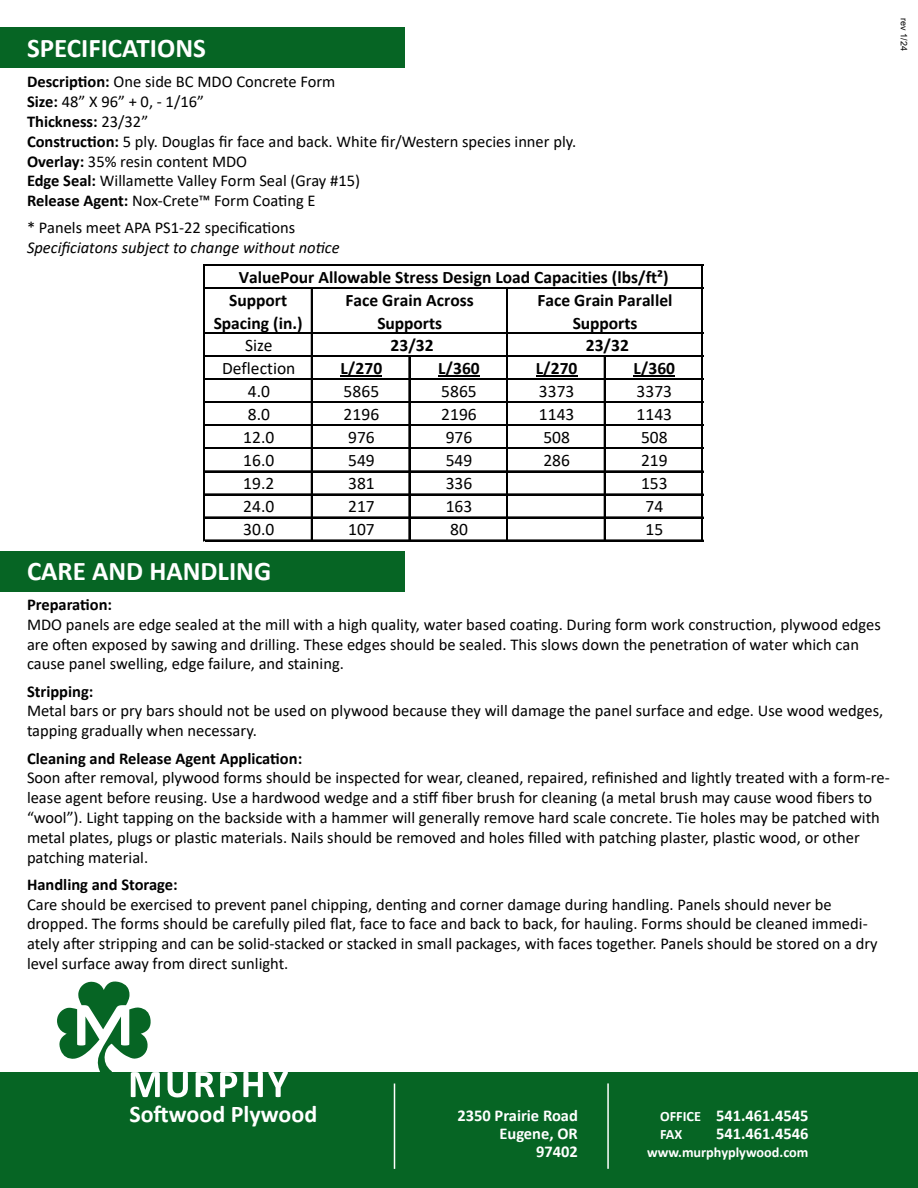
<style>
.page{position:relative;width:918px;height:1188px;background:#fff}
.page>*{position:absolute;margin:0;border:0;box-sizing:border-box;transform-origin:0 0}
.t1{font:700 27px "Calibri";color:#fff}
.t2{font:700 24px "Calibri";color:#fff}
.t3{font:700 17.55px/23.1px "Calibri";color:#000;text-align:center}
.t4{font:17.55px/23.1px "Calibri";letter-spacing:.005em;color:#000;text-align:center}
.t5{font:16.5px/19.8px "Calibri";color:#000}
.t6{font:700 16.5px "Calibri";color:#000}
.t7{font:700 16.5px/18px "Calibri";color:#fff;text-align:right}
.t8{font:italic 16.5px "Calibri";color:#000}
.t9{font:700 14.25px "Calibri";color:#fff}
.t10{font:9px "Arial";color:#000}
.s1{font-weight:700}
.s2{font-size:14.25px}
</style>
<div class="page">
<div style="left:0;top:1072px;width:918px;height:116px;background:#066524"></div>
<svg style="left:168px;top:1072px;width:20px;height:25px"></svg>
<svg style="left:196px;top:1072px;width:18px;height:25px"></svg>
<svg style="left:220px;top:1072px;width:17px;height:25px"></svg>
<svg style="left:243px;top:1072px;width:45px;height:25px"></svg>
<svg style="left:57px;top:982px;width:103px;height:115px"></svg>
<hr style="left:394px;top:1084px;width:1px;height:85px;background:#fff">
<hr style="left:607px;top:1083px;width:2px;height:86px;background:#fff">
<div style="left:0;top:27px;width:405px;height:41px;background:#066524"></div>
<div style="left:0;top:551px;width:405px;height:41px;background:#066524"></div>
<hr style="left:340px;top:376px;width:42px;height:1px;background:#000">
<hr style="left:438px;top:376px;width:42px;height:1px;background:#000">
<hr style="left:536px;top:376px;width:42px;height:1px;background:#000">
<hr style="left:633px;top:376px;width:42px;height:1px;background:#000">
<hr style="left:203px;top:265px;width:1px;height:276px;background:#000">
<hr style="left:204px;top:265px;width:1px;height:276px;background:#000">
<hr style="left:702px;top:266px;width:1px;height:275px;background:#000">
<hr style="left:311px;top:289px;width:2px;height:252px;background:#000">
<hr style="left:506px;top:289px;width:2px;height:252px;background:#000">
<hr style="left:409px;top:357px;width:1px;height:184px;background:#000">
<hr style="left:604px;top:357px;width:2px;height:184px;background:#000">
<hr style="left:205px;top:264px;width:498px;height:1px;background:#000">
<hr style="left:205px;top:265px;width:498px;height:1px;background:#000">
<hr style="left:205px;top:287px;width:498px;height:1px;background:#000">
<hr style="left:205px;top:288px;width:498px;height:1px;background:#000">
<hr style="left:205px;top:332px;width:498px;height:1px;background:#000">
<hr style="left:205px;top:333px;width:498px;height:1px;background:#000">
<hr style="left:205px;top:355px;width:498px;height:1px;background:#000">
<hr style="left:205px;top:356px;width:498px;height:1px;background:#000">
<hr style="left:205px;top:378px;width:498px;height:1px;background:#000">
<hr style="left:205px;top:379px;width:498px;height:1px;background:#000">
<hr style="left:205px;top:402px;width:498px;height:1px;background:#000">
<hr style="left:205px;top:425px;width:498px;height:1px;background:#000">
<hr style="left:205px;top:448px;width:498px;height:1px;background:#000">
<hr style="left:205px;top:471px;width:498px;height:1px;background:#000">
<hr style="left:205px;top:494px;width:498px;height:1px;background:#000">
<hr style="left:205px;top:517px;width:498px;height:1px;background:#000">
<hr style="left:205px;top:540px;width:498px;height:1px;background:#000">
<h1 class="t1" style="left:27px;top:29px;width:180px">SPECIFICATIONS</h1>
<p class="t5" style="left:27px;top:72px;width:551px"><span class="s1">Description:</span> One side BC MDO Concrete Form<br><span class="s1">Size:</span> 48” X 96” + 0, - 1/16”<br><span class="s1">Thickness:</span> 23/32”<br><span class="s1">Construction:</span> 5 ply. Douglas fir face and back. White fir/Western species inner ply.<br><span class="s1">Overlay:</span> 35% resin content MDO<br><span class="s1">Edge Seal:</span> Willamette Valley Form Seal (Gray #15)<br><span class="s1">Release Agent:</span> Nox-Crete™ Form Coating E</p>
<p class="t5" style="left:27px;top:218px;width:270px">* Panels meet APA PS1-22 specifications</p>
<p class="t8" style="left:27px;top:236px;width:314px">Specificiatons subject to change without notice</p>
<p class="t3" style="left:239px;top:265px;width:431px">ValuePour Allowable Stress Design Load Capacities (lbs/ft²)</p>
<p class="t3" style="left:346px;top:288px;width:130px">Face Grain Across</p>
<p class="t3" style="left:377px;top:311px;width:66px">Supports</p>
<p class="t3" style="left:537px;top:288px;width:136px">Face Grain Parallel<br>Supports</p>
<p class="t3" style="left:214px;top:288px;width:90px">Support<br>Spacing (in.)</p>
<p class="t4" style="left:222px;top:333px;width:75px">Size<br>Deflection</p>
<p class="t3" style="left:391px;top:333px;width:45px">23/32</p>
<p class="t3" style="left:586px;top:333px;width:45px">23/32</p>
<p class="t3" style="left:340px;top:356px;width:43px">L/270</p>
<p class="t3" style="left:438px;top:356px;width:43px">L/360</p>
<p class="t3" style="left:536px;top:356px;width:43px">L/270</p>
<p class="t3" style="left:633px;top:356px;width:43px">L/360</p>
<p class="t4" style="left:248px;top:379px;width:24px">4.0</p>
<p class="t4" style="left:344px;top:379px;width:37px">5865</p>
<p class="t4" style="left:441px;top:379px;width:37px">5865</p>
<p class="t4" style="left:539px;top:379px;width:37px">3373</p>
<p class="t4" style="left:636px;top:379px;width:37px">3373</p>
<p class="t4" style="left:248px;top:402px;width:24px">8.0</p>
<p class="t4" style="left:344px;top:402px;width:37px">2196</p>
<p class="t4" style="left:441px;top:402px;width:37px">2196</p>
<p class="t4" style="left:539px;top:402px;width:37px">1143</p>
<p class="t4" style="left:636px;top:402px;width:37px">1143</p>
<p class="t4" style="left:243px;top:425px;width:33px">12.0</p>
<p class="t4" style="left:348px;top:425px;width:28px">976</p>
<p class="t4" style="left:446px;top:425px;width:28px">976</p>
<p class="t4" style="left:543px;top:425px;width:28px">508</p>
<p class="t4" style="left:641px;top:425px;width:28px">508</p>
<p class="t4" style="left:243px;top:448px;width:33px">16.0</p>
<p class="t4" style="left:348px;top:448px;width:28px">549</p>
<p class="t4" style="left:446px;top:448px;width:28px">549</p>
<p class="t4" style="left:543px;top:448px;width:28px">286</p>
<p class="t4" style="left:641px;top:448px;width:28px">219</p>
<p class="t4" style="left:243px;top:471px;width:33px">19.2</p>
<p class="t4" style="left:348px;top:471px;width:28px">381</p>
<p class="t4" style="left:446px;top:471px;width:28px">336</p>
<p class="t4" style="left:641px;top:471px;width:28px">153</p>
<p class="t4" style="left:243px;top:494px;width:33px">24.0</p>
<p class="t4" style="left:348px;top:494px;width:28px">217</p>
<p class="t4" style="left:446px;top:494px;width:28px">163</p>
<p class="t4" style="left:645px;top:494px;width:19px">74</p>
<p class="t4" style="left:243px;top:517px;width:33px">30.0</p>
<p class="t4" style="left:348px;top:517px;width:28px">107</p>
<p class="t4" style="left:450px;top:517px;width:19px">80</p>
<p class="t4" style="left:645px;top:517px;width:19px">15</p>
<h1 class="t1" style="left:27px;top:552px;width:246px">CARE AND HANDLING</h1>
<p class="t6" style="left:27px;top:593px;width:87px">Preparation:</p>
<p class="t5" style="left:27px;top:614px;width:855px">MDO panels are edge sealed at the mill with a high quality, water based coating. During form work construction, plywood edges are often exposed by sawing and drilling. These edges should be sealed. This slows down the penetration of water which can cause panel swelling, edge failure, and staining.</p>
<p class="t6" style="left:27px;top:679px;width:68px">Stripping:</p>
<p class="t5" style="left:27px;top:701px;width:858px">Metal bars or pry bars should not be used on plywood because they will damage the panel surface and edge. Use wood wedges, tapping gradually when necessary.</p>
<p class="t6" style="left:27px;top:746px;width:277px">Cleaning and Release Agent Application:</p>
<p class="t5" style="left:27px;top:768px;width:864px">Soon after removal, plywood forms should be inspected for wear, cleaned, repaired, refinished and lightly treated with a form-re&shy;lease agent before reusing. Use a hardwood wedge and a stiff fiber brush for cleaning (a metal brush may cause wood fibers to “wool”). Light tapping on the backside with a hammer will generally remove hard scale concrete. Tie holes may be patched with metal plates, plugs or plastic materials. Nails should be removed and holes filled with patching plaster, plastic wood, or other patching material.</p>
<p class="t6" style="left:27px;top:873px;width:152px">Handling and Storage:</p>
<p class="t5" style="left:27px;top:894px;width:852px">Care should be exercised to prevent panel chipping, denting and corner damage during handling. Panels should never be dropped. The forms should be carefully piled flat, face to face and back to back, for hauling. Forms should be cleaned immedi&shy;ately after stripping and can be solid-stacked or stacked in small packages, with faces together. Panels should be stored on a dry level surface away from direct sunlight.</p>
<p class="t10" style="left:910px;top:18px;width:34px;rotate:90deg">rev 1/24</p>
<h2 class="t2" style="left:129px;top:1097px;width:189px">Softwood Plywood</h2>
<p class="t7" style="left:660px;top:1107px;width:150px"><span class="s2">OFFICE</span> 541.461.4545</p>
<p class="t9" style="left:660px;top:1125px;width:24px">FAX</p>
<p class="t7" style="left:716px;top:1125px;width:94px">541.461.4546</p>
<p class="t9" style="left:647px;top:1143px;width:163px">www.murphyplywood.com</p>
<p class="t7" style="left:457px;top:1106px;width:122px">2350 Prairie Road<br>Eugene, OR<br>97402</p>
</div>
